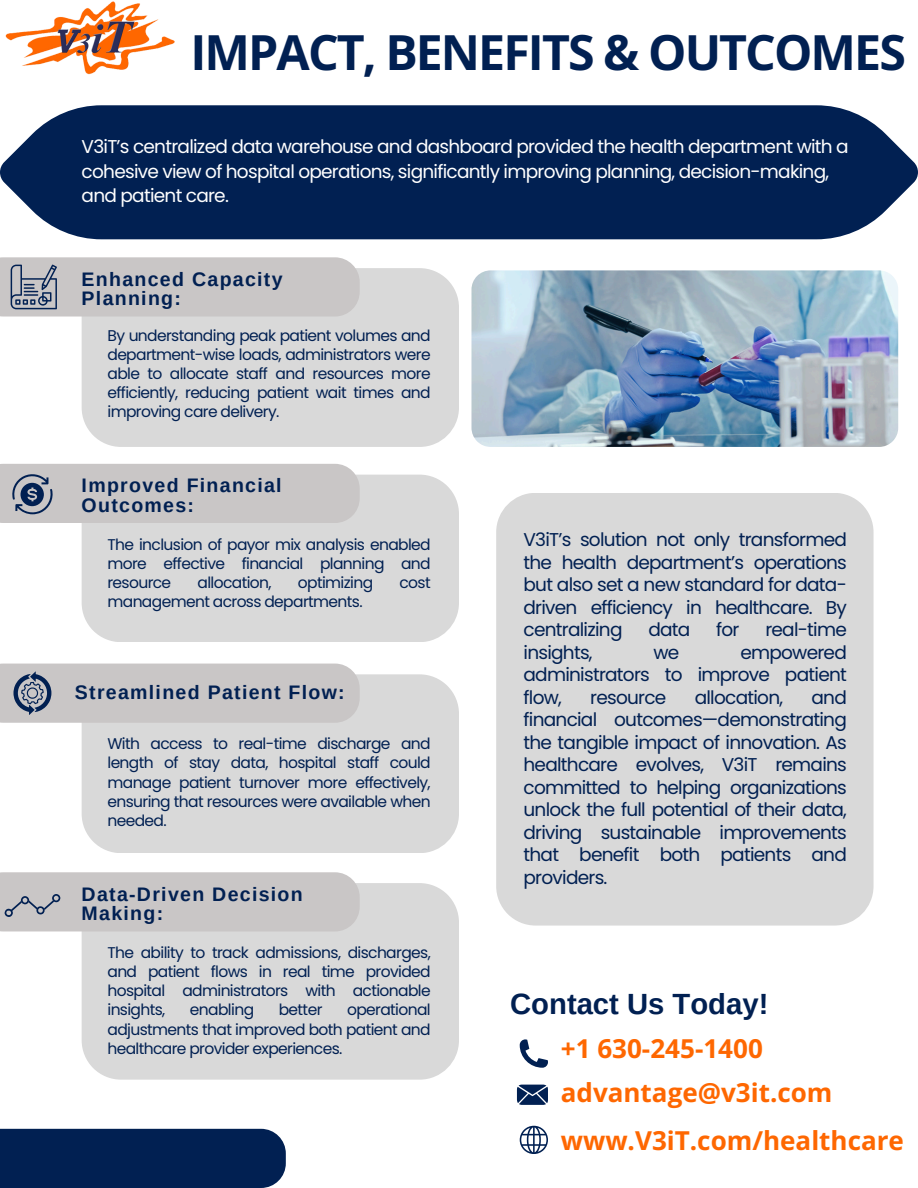
<style>
.page{position:relative;width:918px;height:1188px;background:#fff}
.page>*{position:absolute;margin:0;border:0;box-sizing:border-box;transform-origin:0 0}
.t1{font:700 48.3px "Open Sans";letter-spacing:-.04em;color:#012052}
.t2{font:700 29.25px "Arimo";color:#012052}
.t3{font:700 26.1px "Open Sans";color:#fe6701}
.t4{font:700 19.5px/19.2px "Arimo";letter-spacing:.065em;color:#012052}
.t5{font:18.45px/22.5px "Poppins";letter-spacing:-.04em;color:#012052;text-align:justify}
.t6{font:18.45px/24.8px "Poppins";letter-spacing:-.04em;color:#fff}
.t7{font:15.45px/19.2px "Poppins";letter-spacing:-.04em;color:#012052;text-align:justify}
</style>
<div class="page">
<div style="left:82px;top:268px;width:377px;height:179px;background:#d9d9d9"></div>
<svg style="left:0;top:105px;width:918px;height:134px;background:#122f5d"></svg>
<div style="left:0;top:1129px;width:286px;height:59px;background:#012052"></div>
<div style="left:82px;top:475px;width:377px;height:167px;background:#d9d9d9"></div>
<div style="left:82px;top:674px;width:377px;height:179px;background:#d9d9d9"></div>
<div style="left:82px;top:883px;width:377px;height:197px;background:#d9d9d9"></div>
<svg style="left:520px;top:1039px;width:28px;height:29px"></svg>
<svg style="left:517px;top:1085px;width:31px;height:20px"></svg>
<svg style="left:520px;top:1126px;width:28px;height:28px"></svg>
<div style="left:0;top:872px;width:360px;height:59px;background:#c9c6c6"></div>
<div style="left:0;top:664px;width:360px;height:59px;background:#c9c6c6"></div>
<div style="left:0;top:464px;width:360px;height:59px;background:#c9c6c6"></div>
<svg style="left:0;top:257px;width:360px;height:60px;background:#c3c1c3"></svg>
<img style="left:471px;top:270px;width:427px;height:177px">
<img style="left:5px;top:1px;width:170px;height:74px">
<div style="left:496px;top:493px;width:378px;height:433px;background:#d9d9d9"></div>
<p class="t1" style="left:191px;top:18px;width:717px">IMPACT, BENEFITS &amp; OUTCOMES</p>
<p class="t6" style="left:82px;top:134px;width:769px">V3iT’s centralized data warehouse and dashboard provided the health department with a cohesive view of hospital operations, significantly improving planning, decision-making, and patient care.</p>
<h1 class="t4" style="left:82px;top:270px;width:202px">Enhanced Capacity<br>Planning:</h1>
<h5 class="t7" style="left:107px;top:326px;width:325px">By understanding peak patient volumes and department-wise loads, administrators were able to allocate staff and resources more efficiently, reducing patient wait times and improving care delivery.</h5>
<h4 class="t4" style="left:82px;top:476px;width:202px">Improved Financial<br>Outcomes:</h4>
<p class="t7" style="left:107px;top:535px;width:325px">The inclusion of payor mix analysis enabled more effective financial planning and resource</p>
<p class="t7" style="left:198px;top:573px;width:76px">allocation,</p>
<p class="t7" style="left:298px;top:573px;width:77px">optimizing</p>
<p class="t7" style="left:400px;top:573px;width:33px">cost</p>
<p class="t7" style="left:107px;top:592px;width:257px">management across departments.</p>
<p class="t4" style="left:75px;top:683px;width:271px">Streamlined Patient Flow:</p>
<p class="t7" style="left:107px;top:734px;width:325px">With access to real-time discharge and length of stay data, hospital staff could manage patient turnover more effectively, ensuring that resources were available when needed.</p>
<h4 class="t4" style="left:82px;top:885px;width:223px">Data-Driven Decision<br>Making:</h4>
<p class="t7" style="left:107px;top:943px;width:325px">The ability to track admissions, discharges, and patient flows in real time provided hospital administrators with actionable insights,</p>
<p class="t7" style="left:107px;top:1000px;width:325px;text-indent:240px">operational adjustments that improved both patient and healthcare provider experiences.</p>
<p class="t7" style="left:190px;top:1000px;width:66px">enabling</p>
<p class="t7" style="left:279px;top:1000px;width:45px">better</p>
<h5 class="t5" style="left:524px;top:528px;width:325px">V3iT’s solution not only transformed the health department’s operations but also set a new standard for data&shy;driven efficiency in healthcare. By centralizing</h5>
<h5 class="t5" style="left:648px;top:618px;width:44px">data</h5>
<h5 class="t5" style="left:716px;top:618px;width:25px">for</h5>
<h5 class="t5" style="left:765px;top:618px;width:83px">real-time</h5>
<h5 class="t5" style="left:524px;top:641px;width:71px">insights,</h5>
<h5 class="t5" style="left:654px;top:641px;width:27px">we</h5>
<h5 class="t5" style="left:524px;top:641px;width:325px;text-indent:217px">empowered administrators to improve patient flow,</h5>
<h5 class="t5" style="left:590px;top:686px;width:78px">resource</h5>
<h5 class="t5" style="left:695px;top:686px;width:90px">allocation,</h5>
<h5 class="t5" style="left:524px;top:686px;width:325px;text-indent:288px">and financial outcomes—demonstrating the tangible impact of innovation. As healthcare evolves, V3iT remains committed to helping organizations unlock the full potential of their data, driving sustainable improvements that benefit both patients and providers.</h5>
<p class="t2" style="left:510px;top:988px;width:260px">Contact Us Today!</p>
<h4 class="t3" style="left:561px;top:1031px;width:204px">+1 630-245-1400</h4>
<h4 class="t3" style="left:561px;top:1074px;width:273px">advantage@v3it.com</h4>
<p class="t3" style="left:561px;top:1122px;width:345px">www.V3iT.com/healthcare</p>
</div>
